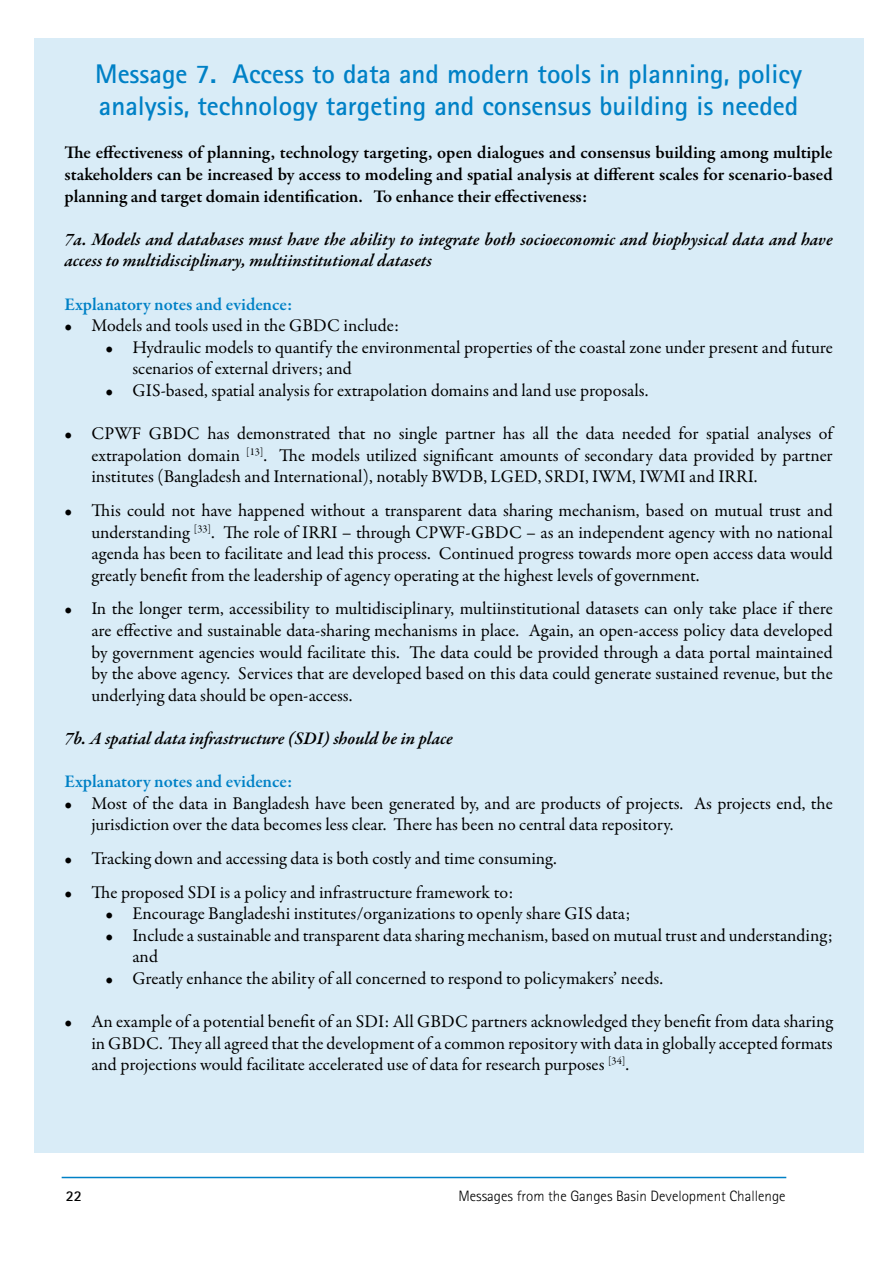
<style>
.page{position:relative;width:893px;height:1263px;background:#fff}
.page>*{position:absolute;margin:0;border:0;box-sizing:border-box;transform-origin:0 0}
.t1{font:700 27px/32.4px "Rotis Sans Serif Pro";color:#0081c6}
.t2{font:18px/21.6px "Garamond Premr Pro";color:#000;text-align:justify}
.t3{font:600 18px/21.6px "Garamond Premr Pro";letter-spacing:-.005em;color:#000;text-align:justify}
.t4{font:italic 600 18px/21.6px "Garamond Premr Pro";color:#000}
.t5{font:600 18px "Garamond Premr Pro";color:#0081c6}
.t6{font:300 15px "Rotis Sans Serif Pro";color:#000}
.t7{font:700 15px "Rotis Sans Serif Pro";color:#000}
</style>
<div class="page">
<hr style="left:62px;top:1177px;width:724px;height:1px;background:#0081c6">
<div style="left:34px;top:38px;width:829px;height:1114px;background:#d9ecf7"></div>
<h1 class="t1" style="left:95px;top:57px;width:708px">Message 7. Access to data and modern tools in planning, policy analysis, technology targeting and consensus building is needed</h1>
<p class="t3" style="left:64px;top:142px;width:770px">The effectiveness of planning, technology targeting, open dialogues and consensus building among multiple stakeholders can be increased by access to modeling and spatial analysis at different scales for scenario-based planning and target domain identification. To enhance their effectiveness:</p>
<p class="t4" style="left:64px;top:229px;width:770px">7a. Models and databases must have the ability to integrate both socioeconomic and biophysical data and have access to multidisciplinary, multiinstitutional datasets</p>
<p class="t5" style="left:64px;top:293px;width:230px">Explanatory notes and evidence:</p>
<p class="t2" style="left:64px;top:315px;width:336px">• Models and tools used in the GBDC include:</p>
<p class="t2" style="left:133px;top:337px;width:702px;text-indent:-27px">• Hydraulic models to quantify the environmental properties of the coastal zone under present and future scenarios of external drivers; and</p>
<p class="t2" style="left:106px;top:380px;width:544px">• GIS-based, spatial analysis for extrapolation domains and land use proposals.</p>
<p class="t2" style="left:91px;top:423px;width:743px;text-indent:-27px">• CPWF GBDC has demonstrated that no single partner has all the data needed for spatial analyses of extrapolation domain <sup>[13]</sup>. The models utilized significant amounts of secondary data provided by partner institutes (Bangladesh and International), notably BWDB, LGED, SRDI, IWM, IWMI and IRRI.</p>
<p class="t2" style="left:91px;top:500px;width:743px;text-indent:-27px">• This could not have happened without a transparent data sharing mechanism, based on mutual trust and understanding <sup>[33]</sup>. The role of IRRI – through CPWF-GBDC – as an independent agency with no national agenda has been to facilitate and lead this process. Continued progress towards more open access data would greatly benefit from the leadership of agency operating at the highest levels of government.</p>
<p class="t2" style="left:91px;top:598px;width:743px;text-indent:-27px">• In the longer term, accessibility to multidisciplinary, multiinstitutional datasets can only take place if there are effective and sustainable data-sharing mechanisms in place. Again, an open-access policy data developed by government agencies would facilitate this. The data could be provided through a data portal maintained by the above agency. Services that are developed based on this data could generate sustained revenue, but the underlying data should be open-access.</p>
<p class="t4" style="left:64px;top:728px;width:390px">7b. A spatial data infrastructure (SDI) should be in place</p>
<p class="t5" style="left:64px;top:771px;width:230px">Explanatory notes and evidence:</p>
<p class="t2" style="left:91px;top:793px;width:743px;text-indent:-27px">• Most of the data in Bangladesh have been generated by, and are products of projects. As projects end, the jurisdiction over the data becomes less clear. There has been no central data repository.</p>
<p class="t2" style="left:64px;top:848px;width:494px">• Tracking down and accessing data is both costly and time consuming.</p>
<p class="t2" style="left:64px;top:881px;width:450px">• The proposed SDI is a policy and infrastructure framework to:</p>
<p class="t2" style="left:106px;top:903px;width:526px">• Encourage Bangladeshi institutes/organizations to openly share GIS data;</p>
<p class="t2" style="left:133px;top:925px;width:702px;text-indent:-27px">• Include a sustainable and transparent data sharing mechanism, based on mutual trust and understanding; and</p>
<p class="t2" style="left:106px;top:968px;width:559px">• Greatly enhance the ability of all concerned to respond to policymakers’ needs.</p>
<p class="t2" style="left:91px;top:1011px;width:743px;text-indent:-27px">• An example of a potential benefit of an SDI: All GBDC partners acknowledged they benefit from data sharing in GBDC. They all agreed that the development of a common repository with data in globally accepted formats and projections would facilitate accelerated use of data for research purposes <sup>[34]</sup>.</p>
<p class="t7" style="left:66px;top:1186px;width:18px">22</p>
<p class="t6" style="left:458px;top:1187px;width:329px">Messages from the Ganges Basin Development Challenge</p>
</div>
